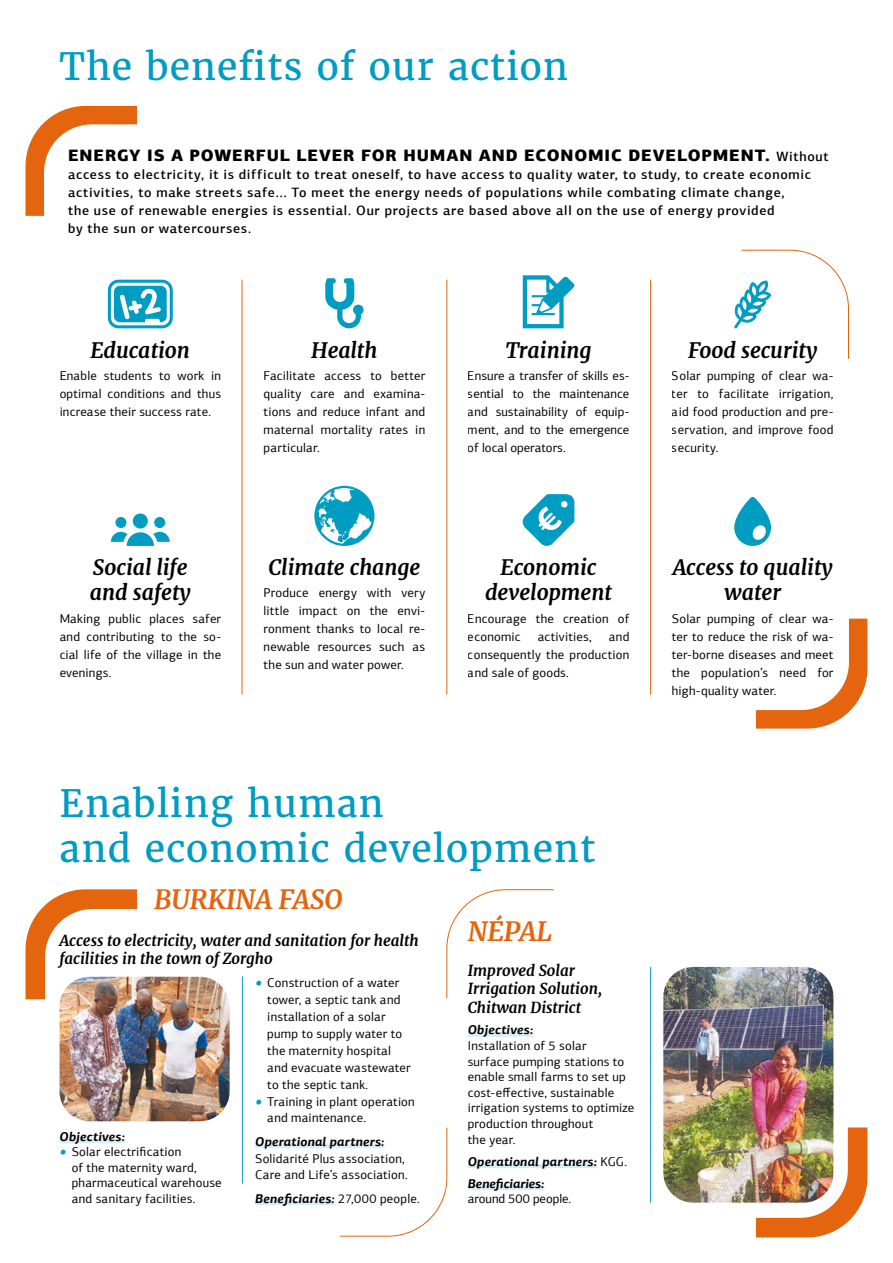
<style>
.page{position:relative;width:893px;height:1263px;background:#fff}
.page>*{position:absolute;margin:0;border:0;box-sizing:border-box;transform-origin:0 0}
.t1{font:37.5px/45px "Merriweather";letter-spacing:.025em;color:#009cc1}
.t2{font:italic 700 26.25px "Merriweather";color:#e4650e}
.t3{font:italic 700 21px/25.2px "Merriweather";color:#000;text-align:center}
.t4{font:900 16.5px "PF Agora Sans Pro";letter-spacing:.055em;color:#000}
.t5{font:italic 700 15px/18.3px "Merriweather";color:#000}
.t6{font:500 13.5px/18px "PF Agora Sans Pro";letter-spacing:.055em;color:#000}
.t7{font:12.75px/18px "PF Agora Sans Pro";letter-spacing:.015em;color:#000;text-align:justify}
.t8{font:italic 700 12.75px/21.9px "PF Agora Sans Pro";letter-spacing:.015em;color:#000}
.s1{font-weight:500;font-size:13.5px}
.s2{font-weight:900;font-style:italic;font-size:15px;color:#009cc1}
.s3{font-weight:400;font-style:normal}
</style>
<div class="page">
<svg style="left:25px;top:105px;width:113px;height:111px"></svg>
<svg style="left:755px;top:618px;width:113px;height:111px"></svg>
<div style="left:154px;top:517px;width:11px;height:11px;background:#009cc1;border-radius:50%"></div>
<div style="left:115px;top:517px;width:11px;height:11px;background:#009cc1;border-radius:50%"></div>
<svg style="left:111px;top:532px;width:59px;height:14px"></svg>
<div style="left:133px;top:513px;width:15px;height:15px;background:#009cc1;border-radius:50%"></div>
<svg style="left:314px;top:486px;width:60px;height:60px"></svg>
<svg style="left:734px;top:497px;width:37px;height:49px"></svg>
<svg style="left:522px;top:494px;width:52px;height:52px"></svg>
<svg style="left:523px;top:275px;width:52px;height:53px"></svg>
<svg style="left:325px;top:278px;width:39px;height:50px"></svg>
<svg style="left:734px;top:249px;width:115px;height:110px"></svg>
<svg style="left:108px;top:280px;width:65px;height:48px"></svg>
<hr style="left:242px;top:280px;width:1px;height:414px;background:#e4650e">
<hr style="left:446px;top:280px;width:1px;height:414px;background:#e4650e">
<hr style="left:650px;top:280px;width:1px;height:414px;background:#e4650e">
<svg style="left:754px;top:1126px;width:114px;height:112px"></svg>
<svg style="left:339px;top:1127px;width:109px;height:110px"></svg>
<hr style="left:60px;top:1139px;width:65px;height:4px;background:#d9ebf4">
<img style="left:60px;top:977px;width:170px;height:144px">
<div style="left:255px;top:1143px;width:129px;height:5px;background:#d9ebf4"></div>
<div style="left:255px;top:1200px;width:80px;height:5px;background:#d9ebf4"></div>
<svg style="left:25px;top:889px;width:114px;height:112px"></svg>
<svg style="left:446px;top:889px;width:108px;height:110px"></svg>
<div style="left:468px;top:1032px;width:65px;height:5px;background:#d9ebf4"></div>
<hr style="left:468px;top:1164px;width:129px;height:4px;background:#d9ebf4">
<div style="left:468px;top:1185px;width:76px;height:5px;background:#d9ebf4"></div>
<img style="left:663px;top:967px;width:170px;height:235px">
<hr style="left:242px;top:976px;width:1px;height:208px;background:#009cc1">
<hr style="left:650px;top:967px;width:1px;height:235px;background:#009cc1">
<h1 class="t1" style="left:60px;top:45px;width:510px">The benefits of our action</h1>
<p class="t4" style="left:68px;top:144px;width:762px">ENERGY IS A POWERFUL LEVER FOR HUMAN AND ECONOMIC DEVELOPMENT. <span class="s1">Without</span></p>
<p class="t6" style="left:68px;top:165px;width:745px">access to electricity, it is difficult to treat oneself, to have access to quality water, to study, to create economic activities, to make streets safe... To meet the energy needs of populations while combating climate change,<br>the use of renewable energies is essential. Our projects are based above all on the use of energy provided<br>by the sun or watercourses.</p>
<h3 class="t3" style="left:91px;top:337px;width:101px">Education</h3>
<p class="t7" style="left:60px;top:366px;width:163px">Enable students to work in optimal conditions and thus increase their success rate.</p>
<h3 class="t3" style="left:311px;top:337px;width:68px">Health</h3>
<p class="t7" style="left:264px;top:366px;width:163px">Facilitate access to better quality care and examina&shy;tions and reduce infant and maternal mortality rates in particular.</p>
<h3 class="t3" style="left:505px;top:337px;width:88px">Training</h3>
<p class="t7" style="left:468px;top:366px;width:163px">Ensure a transfer of skills es&shy;sential to the maintenance and sustainability of equip&shy;ment, and to the emergence of local operators.</p>
<h3 class="t3" style="left:688px;top:337px;width:131px">Food security</h3>
<p class="t7" style="left:672px;top:366px;width:163px">Solar pumping of clear wa&shy;ter to facilitate irrigation, aid food production and pre&shy;servation, and improve food security.</p>
<h3 class="t3" style="left:90px;top:555px;width:102px;text-align:left">Social life and safety</h3>
<p class="t7" style="left:60px;top:609px;width:163px">Making public places safer and contributing to the so&shy;cial life of the village in the evenings.</p>
<h3 class="t3" style="left:268px;top:555px;width:154px">Climate change</h3>
<p class="t7" style="left:264px;top:584px;width:163px">Produce energy with very little impact on the envi&shy;ronment thanks to local re&shy;newable resources such as the sun and water power.</p>
<h3 class="t3" style="left:485px;top:555px;width:129px">Economic development</h3>
<p class="t7" style="left:468px;top:609px;width:163px">Encourage the creation of economic</p>
<p class="t7" style="left:468px;top:627px;width:163px;text-indent:141px">and consequently the production and sale of goods.</p>
<p class="t7" style="left:538px;top:627px;width:56px">activities,</p>
<h1 class="t1" style="left:60px;top:781px;width:538px">Enabling human<br>and economic development</h1>
<h2 class="t2" style="left:154px;top:883px;width:190px">BURKINA FASO</h2>
<p class="t5" style="left:60px;top:931px;width:361px">Access to electricity, water and sanitation for health facilities in the town of Zorgho</p>
<p class="t8" style="left:60px;top:1125px;width:67px">Objectives:</p>
<p class="t7" style="left:72px;top:1144px;width:151px;line-height:15.3px;text-align:left;text-indent:-12px"><span class="s2">•</span> Solar electrification<br>of the maternity ward, pharmaceutical warehouse and sanitary facilities.</p>
<p class="t7" style="left:267px;top:975px;width:145px;line-height:16.8px;text-align:left;text-indent:-12px"><span class="s2">•</span> Construction of a water tower, a septic tank and installation of a solar pump to supply water to the maternity hospital and evacuate wastewater to the septic tank.</p>
<p class="t7" style="left:267px;top:1093px;width:149px;line-height:16.8px;text-indent:-12px"><span class="s2">•</span> Training in plant operation and maintenance.</p>
<p class="t8" style="left:255px;top:1130px;width:131px">Operational partners:</p>
<p class="t7" style="left:255px;top:1150px;width:154px;line-height:16.8px">Solidarité Plus association,<br>Care and Life’s association.</p>
<p class="t8" style="left:255px;top:1187px;width:166px">Beneficiaries: <span class="s3">27,000 people.</span></p>
<h2 class="t2" style="left:468px;top:915px;width:86px">NÉPAL</h2>
<p class="t5" style="left:468px;top:961px;width:136px">Improved Solar<br>Irrigation Solution,<br>Chitwan District</p>
<p class="t8" style="left:468px;top:1019px;width:67px">Objectives:</p>
<p class="t7" style="left:468px;top:1038px;width:168px;line-height:15.6px;text-align:left">Installation of 5 solar<br>surface pumping stations to enable small farms to set up cost-effective, sustainable irrigation systems to optimize production throughout<br>the year.</p>
<p class="t8" style="left:468px;top:1150px;width:161px">Operational partners: <span class="s3">KGG.<br></span>Beneficiaries:</p>
<p class="t7" style="left:468px;top:1190px;width:105px">around 500 people.</p>
<h3 class="t3" style="left:673px;top:555px;width:161px">Access to quality water</h3>
<p class="t7" style="left:672px;top:609px;width:163px">Solar pumping of clear wa&shy;ter to reduce the risk of wa&shy;ter-borne diseases and meet the population’s need for high-quality water.</p>
</div>
